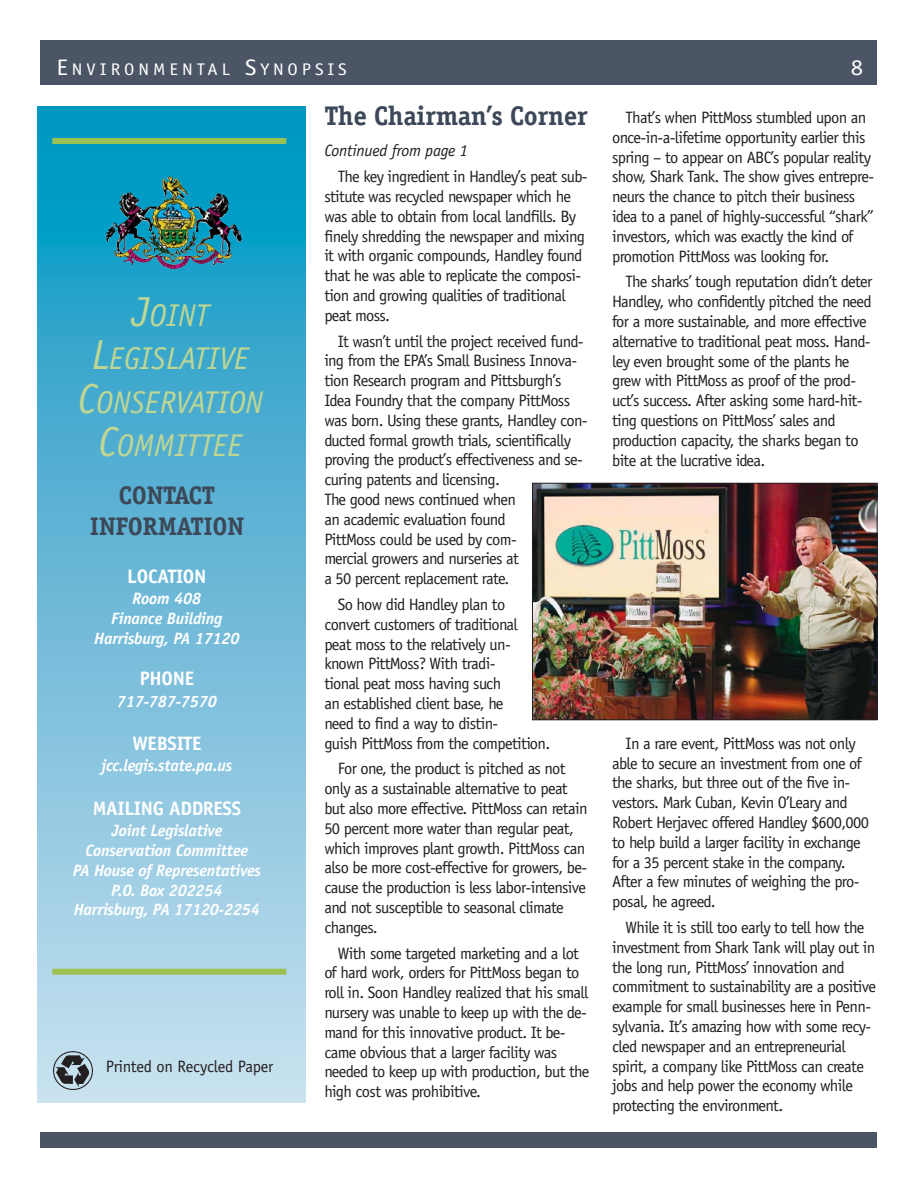
<style>
.page{position:relative;width:918px;height:1188px;background:#fff}
.page>*{position:absolute;margin:0;border:0;box-sizing:border-box;transform-origin:0 0}
.t1{font:italic 31.5px/43.5px "Officina Sans";color:#c0d693;text-align:center}
.t2{font:700 27px "Officina Serif";letter-spacing:-.015em;color:#3c4858}
.t3{font:700 25.5px/30.6px "Officina Serif";letter-spacing:-.015em;color:#3c4858;text-align:center}
.t4{font:22.5px "Officina Sans";color:#fff;scale:1.1 1}
.t5{font:700 19.5px "Officina Sans";letter-spacing:-.015em;color:#fff}
.t6{font:16.8px "Officina Sans";letter-spacing:.215em;color:#fff;scale:1.1 1}
.t7{font:16.5px/19.8px "Officina Sans";letter-spacing:-.04em;color:#231f20}
.t8{font:italic 700 16.5px/19.8px "Officina Sans";letter-spacing:-.015em;color:#fff;text-align:center}
.t9{font:16.5px "Officina Sans";letter-spacing:-.015em;color:#231f20}
.t10{font:italic 16.5px "Officina Sans";letter-spacing:-.015em;color:#231f20}
.s1{font-size:22.5px}
.s2{font-size:42px}
</style>
<div class="page">
<div style="left:40px;top:40px;width:838px;height:45px;background:#4b5565"></div>
<div style="left:40px;top:1132px;width:838px;height:16px;background:#4b5565"></div>
<svg style="left:37px;top:107px;width:269px;height:996px;background:#6cbbd8"></svg>
<img style="left:534px;top:485px;width:342px;height:233px">
<div style="left:532px;top:483px;width:346px;height:237px;border:1px solid #231f20"></div>
<img style="left:54px;top:1051px;width:38px;height:39px">
<div style="left:52px;top:969px;width:234px;height:6px;background:#9cc152"></div>
<div style="left:52px;top:138px;width:234px;height:6px;background:#9cc152"></div>
<img style="left:106px;top:176px;width:136px;height:93px">
<p class="t6" style="left:57px;top:63px;width:265px"><span class="s1">E</span>NVIRONMENTAL <span class="s1">S</span>YNOPSIS</p>
<h3 class="t4" style="left:851px;top:58px;width:13px">8</h3>
<h2 class="t2" style="left:324px;top:106px;width:265px">The Chairman’s Corner</h2>
<p class="t10" style="left:324px;top:144px;width:145px">Continued from page 1</p>
<p class="t7" style="left:324px;top:168px;width:265px;text-indent:14px">The key ingredient in Handley’s peat sub&shy;stitute was recycled newspaper which he was able to obtain from local landfills. By finely shredding the newspaper and mixing it with organic compounds, Handley found that he was able to replicate the composi&shy;tion and growing qualities of traditional peat moss.</p>
<p class="t7" style="left:324px;top:332px;width:265px;text-indent:14px">It wasn’t until the project received fund&shy;ing from the EPA’s Small Business Innova&shy;tion Research program and Pittsburgh’s Idea Foundry that the company PittMoss was born. Using these grants, Handley con&shy;ducted formal growth trials, scientifically proving the product’s effectiveness and se&shy;curing patents and licensing.<br>The good news continued when<br>an academic evaluation found<br>PittMoss could be used by com-<br>mercial growers and nurseries at<br>a 50 percent replacement rate.</p>
<p class="t7" style="left:324px;top:596px;width:228px;text-indent:14px">So how did Handley plan to convert customers of traditional<br>peat moss to the relatively un&shy;known PittMoss? With tradi-<br>tional peat moss having such<br>an established client base, he<br>need to find a way to distin-<br>guish PittMoss from the competition.</p>
<p class="t7" style="left:324px;top:760px;width:265px;text-indent:14px">For one, the product is pitched as not only as a sustainable alternative to peat but also more effective. PittMoss can retain 50 percent more water than regular peat, which improves plant growth. PittMoss can also be more cost-effective for growers, be&shy;cause the production is less labor-intensive and not susceptible to seasonal climate changes.</p>
<p class="t7" style="left:324px;top:944px;width:267px;text-indent:14px">With some targeted marketing and a lot of hard work, orders for PittMoss began to roll in. Soon Handley realized that his small nursery was unable to keep up with the de&shy;mand for this innovative product. It be&shy;came obvious that a larger facility was needed to keep up with production, but the high cost was prohibitive.</p>
<p class="t7" style="left:612px;top:109px;width:264px;text-indent:14px">That’s when PittMoss stumbled upon an once-in-a-lifetime opportunity earlier this spring – to appear on ABC’s popular reality show, Shark Tank. The show gives entrepre&shy;neurs the chance to pitch their business idea to a panel of highly-successful “shark” investors, which was exactly the kind of promotion PittMoss was looking for.</p>
<p class="t7" style="left:612px;top:273px;width:262px;text-indent:14px">The sharks’ tough reputation didn’t deter Handley, who confidently pitched the need for a more sustainable, and more effective alternative to traditional peat moss. Hand&shy;ley even brought some of the plants he grew with PittMoss as proof of the prod&shy;uct’s success. After asking some hard-hit&shy;ting questions on PittMoss’ sales and production capacity, the sharks began to bite at the lucrative idea.</p>
<h1 class="t1" style="left:78px;top:296px;width:187px"><span class="s2">J</span>OINT<br><span class="s2">L</span>EGISLATIVE<br><span class="s2">C</span>ONSERVATION<br><span class="s2">C</span>OMMITTEE</h1>
<h3 class="t3" style="left:90px;top:482px;width:156px">CONTACT<br>INFORMATION</h3>
<p class="t5" style="left:127px;top:569px;width:81px">LOCATION</p>
<p class="t8" style="left:94px;top:590px;width:147px">Room 408<br>Finance Building<br>Harrisburg, PA 17120</p>
<p class="t5" style="left:140px;top:671px;width:56px">PHONE</p>
<p class="t8" style="left:117px;top:692px;width:102px">717-787-7570</p>
<p class="t5" style="left:132px;top:736px;width:70px">WEBSITE</p>
<p class="t8" style="left:102px;top:757px;width:132px">jcc.legis.state.pa.us</p>
<p class="t5" style="left:93px;top:801px;width:150px">MAILING ADDRESS</p>
<p class="t8" style="left:73px;top:822px;width:190px">Joint Legislative<br>Conservation Committee<br>PA House of Representatives<br>P.O. Box 202254<br>Harrisburg, PA 17120-2254</p>
<p class="t7" style="left:612px;top:735px;width:258px;text-indent:14px">In a rare event, PittMoss was not only able to secure an investment from one of the sharks, but three out of the five in&shy;vestors. Mark Cuban, Kevin O’Leary and Robert Herjavec offered Handley $600,000 to help build a larger facility in exchange for a 35 percent stake in the company.<br>After a few minutes of weighing the pro&shy;posal, he agreed.</p>
<p class="t7" style="left:612px;top:919px;width:266px;text-indent:14px">While it is still too early to tell how the investment from Shark Tank will play out in the long run, PittMoss’ innovation and commitment to sustainability are a positive example for small businesses here in Penn&shy;sylvania. It’s amazing how with some recy&shy;cled newspaper and an entrepreneurial spirit, a company like PittMoss can create jobs and help power the economy while protecting the environment.</p>
<p class="t9" style="left:106px;top:1060px;width:169px">Printed on Recycled Paper</p>
</div>
